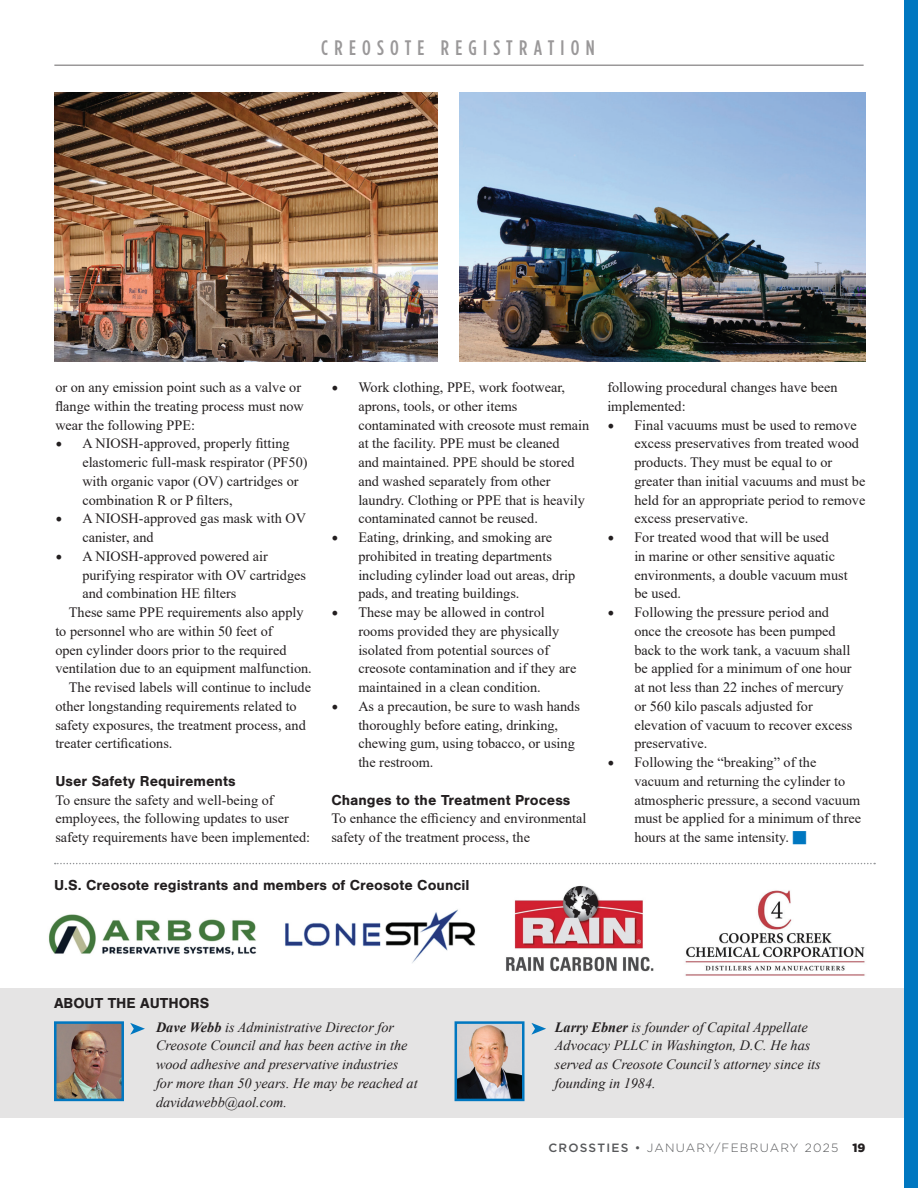
<style>
.page{position:relative;width:918px;height:1188px;background:#fff}
.page>*{position:absolute;margin:0;border:0;box-sizing:border-box;transform-origin:0 0}
.t1{font:500 21px "Gotham Condensed";letter-spacing:.3em;color:#9a9899}
.t2{font:700 15px "Nimbus San";color:#231f20}
.t3{font:14.25px/18.8px "Times New Roman";color:#231f20}
.t4{font:italic 14.25px/18.8px "Times New Roman";color:#231f20}
.t5{font:300 12px "Gotham";letter-spacing:.1em;color:#57585a}
.s1{font-family:"Minion Pro";font-size:18px}
.s2{color:#0077c0}
.s3{font-weight:700}
.s4{font-weight:500}
.s5{font-weight:400}
.s6{font-weight:900;color:#231f20}
</style>
<div class="page">
<hr style="left:54px;top:64px;width:810px;height:2px;background:#9a9899">
<img style="left:48px;top:914px;width:209px;height:41px">
<img style="left:285px;top:909px;width:191px;height:54px">
<img style="left:685px;top:890px;width:180px;height:86px">
<img style="left:506px;top:885px;width:148px;height:87px">
<div style="left:0;top:989px;width:918px;height:129px;background:#e5e4e4"></div>
<svg style="left:130px;top:1023px;width:15px;height:12px"></svg>
<img style="left:58px;top:1025px;width:62px;height:72px">
<div style="left:54px;top:1021px;width:70px;height:80px;border:3px solid #0077c0"></div>
<svg style="left:531px;top:1023px;width:15px;height:12px"></svg>
<img style="left:459px;top:1025px;width:62px;height:72px">
<div style="left:455px;top:1021px;width:70px;height:80px;border:3px solid #0077c0"></div>
<img style="left:54px;top:92px;width:383px;height:269px">
<img style="left:459px;top:92px;width:406px;height:269px">
<div style="left:904px;top:0;width:14px;height:1188px;background:#0077c0"></div>
<svg style="left:55px;top:863px;width:820px;height:1px"></svg>
<h1 class="t1" style="left:321px;top:35px;width:275px">CREOSOTE REGISTRATION</h1>
<p class="t3" style="left:55px;top:377px;width:250px">or on any emission point such as a valve or flange within the treating process must now wear the following PPE:</p>
<p class="t3" style="left:82px;top:434px;width:227px;text-indent:-27px"><span class="s1">•</span> A NIOSH-approved, properly fitting elastomeric full-mask respirator (PF50) with organic vapor (OV) cartridges or combination R or P filters,</p>
<p class="t3" style="left:82px;top:509px;width:225px;text-indent:-27px"><span class="s1">•</span> A NIOSH-approved gas mask with OV canister, and</p>
<p class="t3" style="left:55px;top:546px;width:214px"><span class="s1">•</span> A NIOSH-approved powered air</p>
<p class="t3" style="left:82px;top:565px;width:225px">purifying respirator with OV cartridges</p>
<p class="t3" style="left:82px;top:584px;width:155px">and combination HE filters</p>
<p class="t3" style="left:69px;top:603px;width:236px">These same PPE requirements also apply</p>
<p class="t3" style="left:55px;top:621px;width:219px">to personnel who are within 50 feet of</p>
<p class="t3" style="left:55px;top:640px;width:233px">open cylinder doors prior to the required</p>
<p class="t3" style="left:55px;top:659px;width:258px">ventilation due to an equipment malfunction.</p>
<p class="t3" style="left:69px;top:678px;width:244px">The revised labels will continue to include</p>
<p class="t3" style="left:55px;top:696px;width:243px">other longstanding requirements related to</p>
<p class="t3" style="left:55px;top:715px;width:252px">safety exposures, the treatment process, and</p>
<p class="t3" style="left:55px;top:734px;width:119px">treater certifications.</p>
<p class="t2" style="left:55px;top:772px;width:182px">User Safety Requirements</p>
<p class="t3" style="left:55px;top:790px;width:256px">To ensure the safety and well-being of employees, the following updates to user safety requirements have been implemented:</p>
<p class="t3" style="left:358px;top:377px;width:233px;text-indent:-27px"><span class="s1">•</span> Work clothing, PPE, work footwear, aprons, tools, or other items contaminated with creosote must remain at the facility. PPE must be cleaned<br>and maintained. PPE should be stored and washed separately from other laundry. Clothing or PPE that is heavily contaminated cannot be reused.</p>
<p class="t3" style="left:358px;top:527px;width:218px;text-indent:-27px"><span class="s1">•</span> Eating, drinking, and smoking are prohibited in treating departments including cylinder load out areas, drip pads, and treating buildings.</p>
<p class="t3" style="left:358px;top:602px;width:220px;text-indent:-27px"><span class="s1">•</span> These may be allowed in control rooms provided they are physically isolated from potential sources of creosote contamination and if they are maintained in a clean condition.</p>
<p class="t3" style="left:358px;top:696px;width:223px;text-indent:-27px"><span class="s1">•</span> As a precaution, be sure to wash hands thoroughly before eating, drinking, chewing gum, using tobacco, or using the restroom.</p>
<p class="t2" style="left:331px;top:791px;width:241px">Changes to the Treatment Process</p>
<p class="t3" style="left:331px;top:809px;width:257px">To enhance the efficiency and environmental safety of the treatment process, the</p>
<p class="t2" style="left:54px;top:877px;width:417px">U.S. Creosote registrants and members of Creosote Council</p>
<p class="t3" style="left:607px;top:377px;width:232px">following procedural changes have been implemented:</p>
<p class="t3" style="left:634px;top:415px;width:233px;text-indent:-27px"><span class="s1">•</span> Final vacuums must be used to remove excess preservatives from treated wood products. They must be equal to or greater than initial vacuums and must be held for an appropriate period to remove excess preservative.</p>
<p class="t3" style="left:634px;top:527px;width:215px;text-indent:-27px"><span class="s1">•</span> For treated wood that will be used<br>in marine or other sensitive aquatic environments, a double vacuum must be used.</p>
<p class="t3" style="left:634px;top:602px;width:220px;text-indent:-27px"><span class="s1">•</span> Following the pressure period and once the creosote has been pumped back to the work tank, a vacuum shall be applied for a minimum of one hour at not less than 22 inches of mercury or 560 kilo pascals adjusted for elevation of vacuum to recover excess preservative.</p>
<p class="t3" style="left:634px;top:752px;width:228px;text-indent:-27px"><span class="s1">•</span> Following the “breaking” of the vacuum and returning the cylinder to atmospheric pressure, a second vacuum must be applied for a minimum of three hours at the same intensity. <span class="s2">■</span></p>
<p class="t2" style="left:54px;top:994px;width:157px">ABOUT THE AUTHORS</p>
<p class="t4" style="left:156px;top:1017px;width:263px"><span class="s3">Dave Webb</span> is Administrative Director for Creosote Council and has been active in the wood adhesive and preservative industries for more than 50 years. He may be reached at davidawebb@aol.com.</p>
<p class="t4" style="left:555px;top:1017px;width:267px"><span class="s3">Larry Ebner</span> is founder of Capital Appellate Advocacy PLLC in Washington, D.C. He has served as Creosote Council’s attorney since its founding in 1984.</p>
<p class="t5" style="left:548px;top:1140px;width:318px"><span class="s4">CROSSTIES</span> <span class="s5">•</span> JANUARY/FEBRUARY 2025 <span class="s6">19</span></p>
</div>
